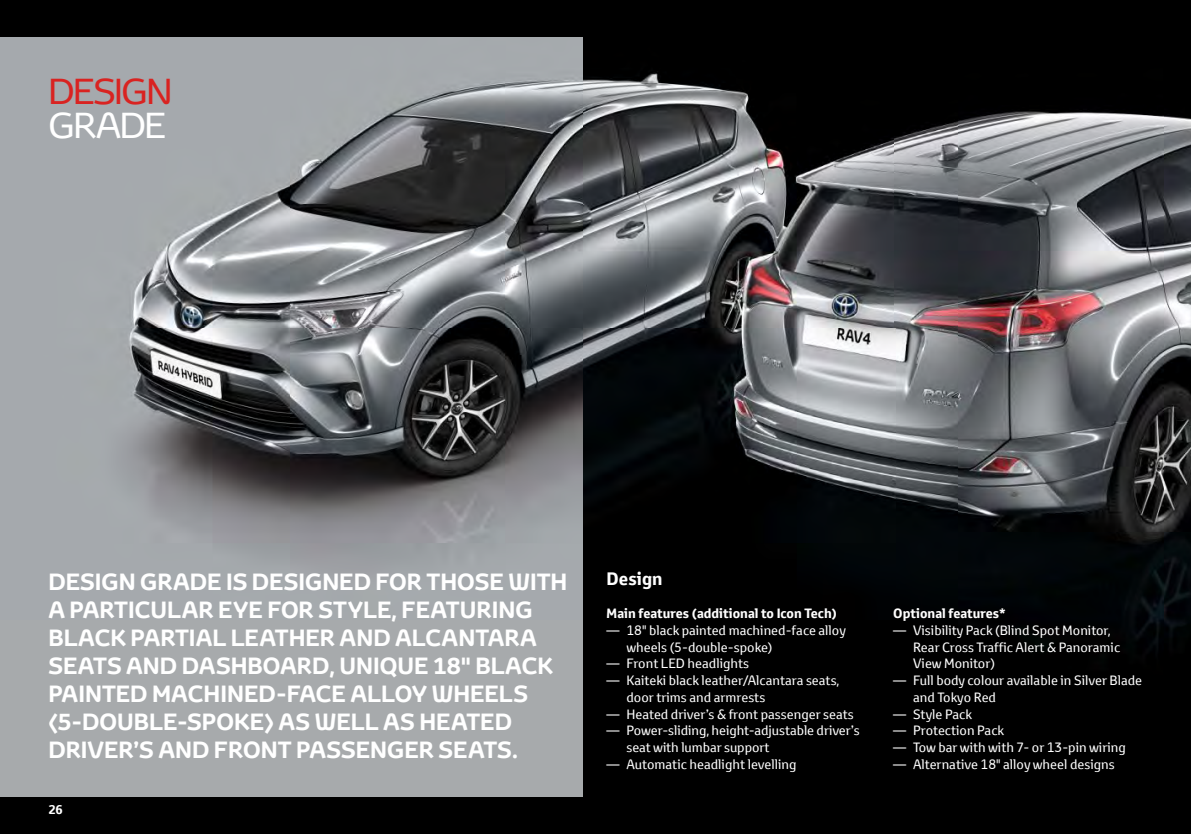
<style>
.page{position:relative;width:1191px;height:834px;background:#fff}
.page>*{position:absolute;margin:0;border:0;box-sizing:border-box;transform-origin:0 0}
.t1{font:35px "Toyota Display";letter-spacing:-.04em;color:#d92321}
.t2{font:35px "Toyota Display";letter-spacing:-.04em;color:#fff}
.t3{font:700 22.75px/27.8px "Toyota Display";color:#fff}
.t4{font:700 17.5px "Toyota Text";color:#fff}
.t5{font:13.12px/16.8px "Toyota Text";color:#fff}
.t6{font:700 13.12px "Toyota Text";color:#fff}
.t7{font:700 12.25px "Toyota Text";color:#fff}
</style>
<div class="page">
<div style="left:0;top:0;width:1191px;height:833px;background:#000"></div>
<div style="left:0;top:37px;width:583px;height:759px;background:#a7aaac"></div>
<img style="left:122px;top:73px;width:826px;height:497px">
<img style="left:948px;top:111px;width:243px;height:539px">
<h1 class="t1" style="left:48px;top:68px;width:126px">DESIGN</h1>
<h1 class="t2" style="left:48px;top:101px;width:119px">GRADE</h1>
<p class="t3" style="left:48px;top:569px;width:520px">DESIGN GRADE IS DESIGNED FOR THOSE WITH A PARTICULAR EYE FOR STYLE, FEATURING BLACK PARTIAL LEATHER AND ALCANTARA SEATS AND DASHBOARD, UNIQUE 18'' BLACK PAINTED MACHINED-FACE ALLOY WHEELS (5-DOUBLE-SPOKE) AS WELL AS HEATED DRIVER’S AND FRONT PASSENGER SEATS.</p>
<h3 class="t4" style="left:606px;top:566px;width:57px">Design</h3>
<p class="t6" style="left:606px;top:604px;width:232px">Main features (additional to Icon Tech)</p>
<p class="t5" style="left:626px;top:621px;width:221px;text-indent:-20px">— 18" black painted machined-face alloy wheels (5-double-spoke)</p>
<p class="t5" style="left:606px;top:655px;width:144px">— Front LED headlights</p>
<p class="t5" style="left:626px;top:671px;width:214px;text-indent:-20px">— Kaiteki black leather/Alcantara seats, door trims and armrests</p>
<p class="t5" style="left:606px;top:705px;width:249px">— Heated driver’s &amp; front passenger seats</p>
<p class="t5" style="left:626px;top:722px;width:235px;text-indent:-20px">— Power-sliding, height-adjustable driver’s seat with lumbar support</p>
<p class="t5" style="left:606px;top:755px;width:191px">— Automatic headlight levelling</p>
<p class="t7" style="left:48px;top:800px;width:16px">26</p>
<p class="t6" style="left:893px;top:604px;width:114px">Optional features*</p>
<p class="t5" style="left:913px;top:621px;width:209px;text-indent:-20px">— Visibility Pack (Blind Spot Monitor,<br>Rear Cross Traffic Alert &amp; Panoramic<br>View Monitor)</p>
<p class="t5" style="left:913px;top:671px;width:231px;text-indent:-20px">— Full body colour available in Silver Blade and Tokyo Red</p>
<p class="t5" style="left:893px;top:705px;width:80px">— Style Pack</p>
<p class="t5" style="left:893px;top:722px;width:112px">— Protection Pack</p>
<p class="t5" style="left:893px;top:738px;width:234px">— Tow bar with with 7- or 13-pin wiring</p>
<p class="t5" style="left:893px;top:755px;width:223px">— Alternative 18" alloy wheel designs</p>
</div>
